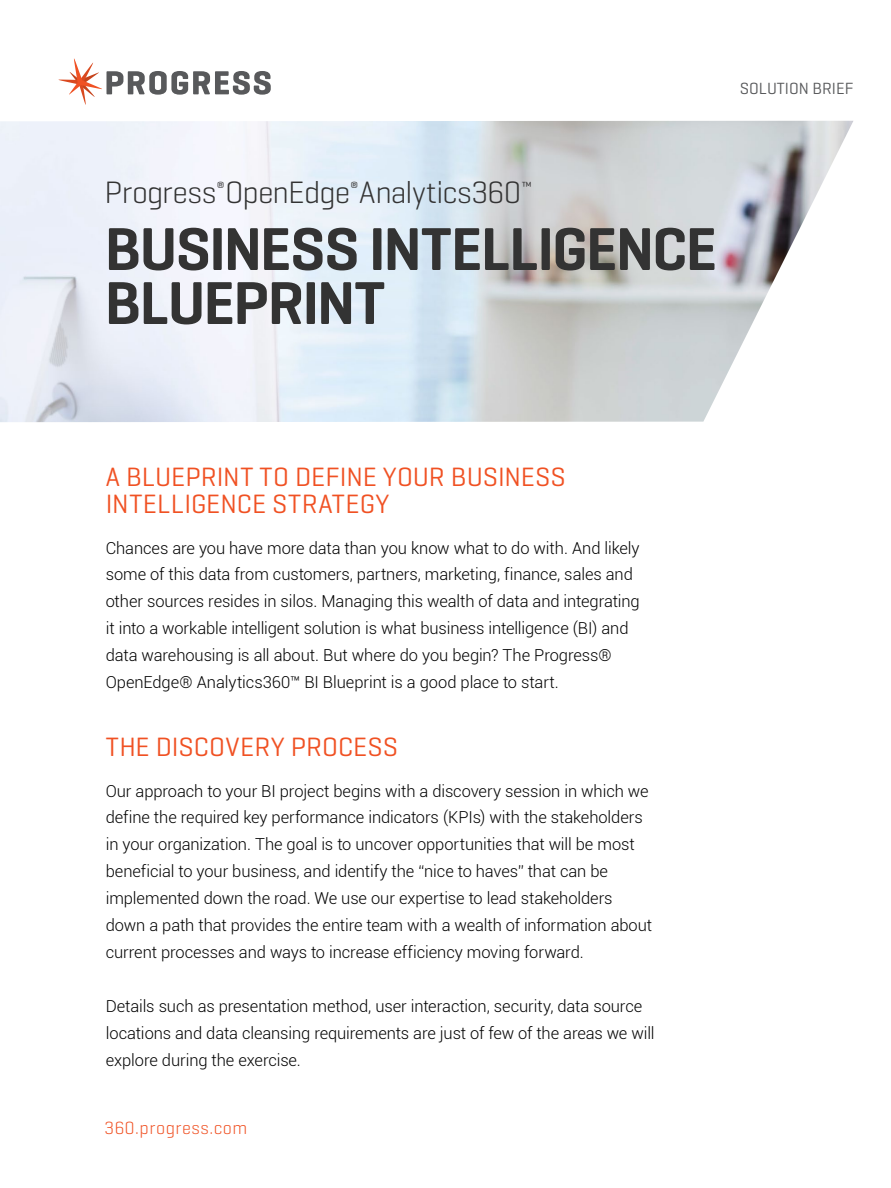
<style>
.page{position:relative;width:891px;height:1188px;background:#fff}
.page>*{position:absolute;margin:0;border:0;box-sizing:border-box;transform-origin:0 0}
.t1{font:600 61.5px/54px "Geogrotesque";letter-spacing:-.025em;color:#333}
.t2{font:300 31.5px "Geogrotesque";letter-spacing:-.02em;color:#333}
.t3{font:27px/27px "Geogrotesque";letter-spacing:.005em;color:#f05123}
.t4{font:300 18px "Geogrotesque";letter-spacing:.03em;color:#f05123}
.t5{font:300 16.5px/27px "Roboto";letter-spacing:-.005em;color:#000}
.t6{font:16.5px "Geogrotesque";color:#58595b}
.t7{font:13.5px "Geogrotesque";color:#333}
.t8{font:12px "Geogrotesque";color:#333}
</style>
<div class="page">
<img style="left:0;top:121px;width:853px;height:301px">
<svg style="left:58px;top:58px;width:213px;height:47px"></svg>
<p class="t6" style="left:740px;top:79px;width:115px">SOLUTION BRIEF</p>
<h2 class="t2" style="left:105px;top:172px;width:418px">Progress OpenEdge Analytics360</h2>
<p class="t7" style="left:217px;top:177px;width:10px">®</p>
<p class="t7" style="left:350px;top:177px;width:10px">®</p>
<p class="t8" style="left:521px;top:178px;width:12px">™</p>
<h1 class="t1" style="left:105px;top:221px;width:614px">BUSINESS INTELLIGENCE<br>BLUEPRINT</h1>
<h3 class="t3" style="left:106px;top:462px;width:462px">A BLUEPRINT TO DEFINE YOUR BUSINESS<br>INTELLIGENCE STRATEGY</h3>
<p class="t5" style="left:106px;top:534px;width:536px">Chances are you have more data than you know what to do with. And likely some of this data from customers, partners, marketing, finance, sales and other sources resides in silos. Managing this wealth of data and integrating it into a workable intelligent solution is what business intelligence (BI) and data warehousing is all about. But where do you begin? The Progress® OpenEdge® Analytics360™ BI Blueprint is a good place to start.</p>
<h3 class="t3" style="left:106px;top:732px;width:294px">THE DISCOVERY PROCESS</h3>
<p class="t5" style="left:106px;top:777px;width:548px">Our approach to your BI project begins with a discovery session in which we define the required key performance indicators (KPIs) with the stakeholders in your organization. The goal is to uncover opportunities that will be most beneficial to your business, and identify the “nice to haves” that can be implemented down the road. We use our expertise to lead stakeholders down a path that provides the entire team with a wealth of information about current processes and ways to increase efficiency moving forward.</p>
<p class="t5" style="left:106px;top:993px;width:550px">Details such as presentation method, user interaction, security, data source locations and data cleansing requirements are just of few of the areas we will explore during the exercise.</p>
<p class="t4" style="left:105px;top:1117px;width:144px">360.progress.com</p>
</div>
